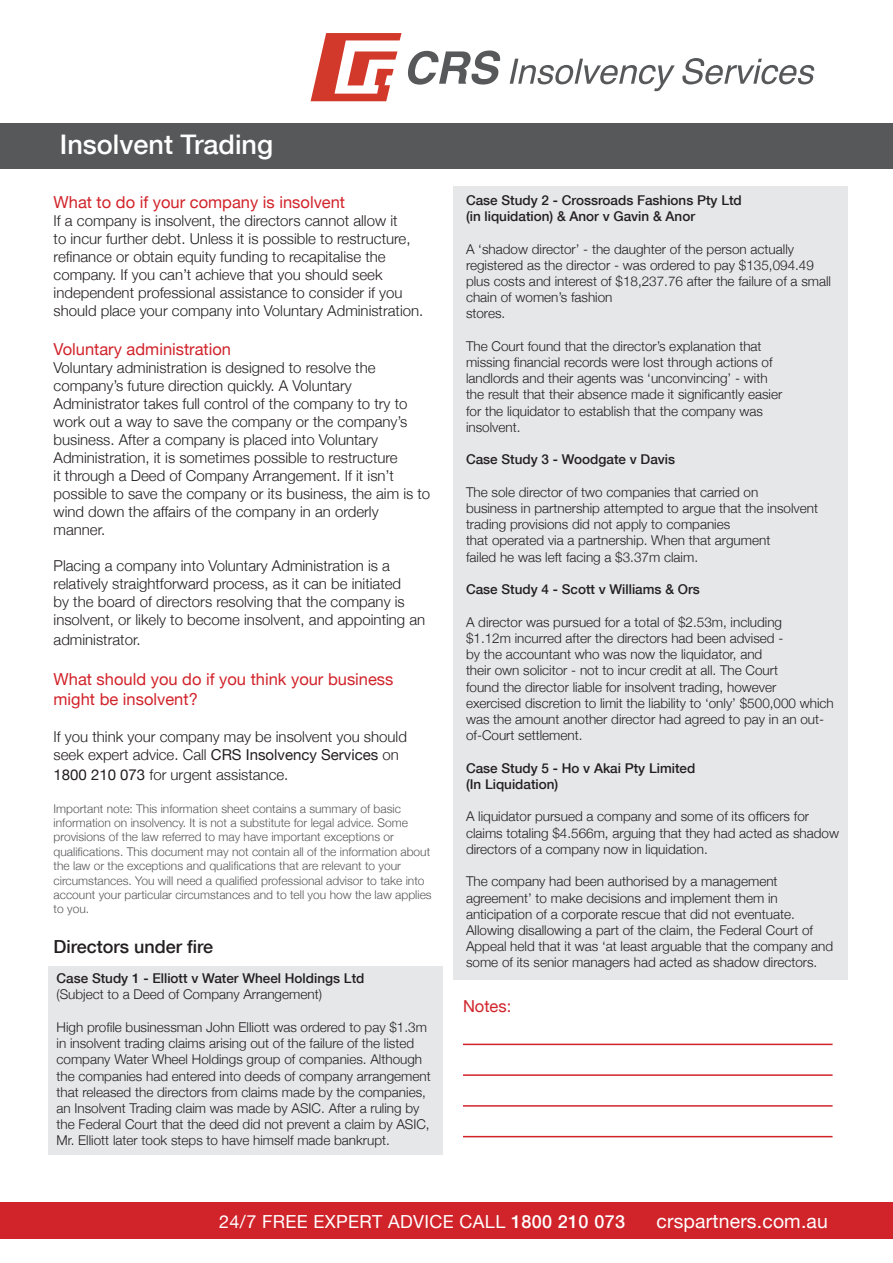
<style>
.page{position:relative;width:893px;height:1263px;background:#fff}
.page>*{position:absolute;margin:0;border:0;box-sizing:border-box;transform-origin:0 0}
.t1{font:500 27px "Helvetica Neue";color:#fff}
.Paragraph_Style_2{font:19.35px "Helvetica Neue";letter-spacing:.01em;color:#fff}
.Paragraph_Style_2-2{font:18px "Helvetica Neue";letter-spacing:.02em;color:#fff}
.Paragraph_Style_2-3{font:500 18px "Helvetica Neue";color:#231f20}
.Paragraph_Style_2-4{font:16.5px/19.8px "Helvetica Neue";color:#d1232a}
.Paragraph_Style_2-5{font:300 15px/18px "Helvetica Neue";color:#231f20}
.Paragraph_Style_2-6{font:300 13.5px/16.2px "Helvetica Neue";color:#231f20}
.Paragraph_Style_2-7{font:500 13.5px "Helvetica Neue";color:#231f20}
.Paragraph_Style_2-8{font:300 12px/14.4px "Helvetica Neue";color:#57585a}
.s1{font-weight:400}
.s2{font-weight:500}
</style>
<div class="page">
<div style="left:454px;top:186px;width:394px;height:794px;background:#e6e7e9"></div>
<div style="left:48px;top:966px;width:395px;height:189px;background:#e6e7e9"></div>
<div style="left:0;top:124px;width:893px;height:45px;background:#57585a"></div>
<svg style="left:311px;top:33px;width:189px;height:68px"></svg>
<svg style="left:510px;top:59px;width:165px;height:32px"></svg>
<svg style="left:682px;top:58px;width:132px;height:26px"></svg>
<div style="left:0;top:1202px;width:893px;height:37px;background:#d1232a"></div>
<hr style="left:463px;top:1043px;width:369px;height:2px;background:#d1232a">
<hr style="left:463px;top:1074px;width:369px;height:2px;background:#d1232a">
<hr style="left:463px;top:1105px;width:369px;height:1px;background:#d1232a">
<hr style="left:463px;top:1136px;width:369px;height:1px;background:#d1232a">
<p class="t1" style="left:60px;top:128px;width:215px">Insolvent Trading</p>
<p class="Paragraph_Style_2-4" style="left:54px;top:192px;width:293px">What to do if your company is insolvent</p>
<p class="Paragraph_Style_2-5" style="left:54px;top:211px;width:371px">If a company is insolvent, the directors cannot allow it<br>to incur further debt. Unless it is possible to restructure, refinance or obtain equity funding to recapitalise the company. If you can’t achieve that you should seek independent professional assistance to consider if you should place your company into Voluntary Administration.</p>
<p class="Paragraph_Style_2-4" style="left:54px;top:339px;width:179px">Voluntary administration</p>
<p class="Paragraph_Style_2-5" style="left:54px;top:359px;width:324px">Voluntary administration is designed to resolve the</p>
<p class="Paragraph_Style_2-5" style="left:54px;top:377px;width:378px">company’s future direction quickly. A Voluntary Administrator takes full control of the company to try to work out a way to save the company or the company’s business. After a company is placed into Voluntary Administration, it is sometimes possible to restructure<br>it through a Deed of Company Arrangement. If it isn’t possible to save the company or its business, the aim is to wind down the affairs of the company in an orderly</p>
<p class="Paragraph_Style_2-5" style="left:54px;top:521px;width:53px">manner.</p>
<p class="Paragraph_Style_2-5" style="left:54px;top:557px;width:338px">Placing a company into Voluntary Administration is a</p>
<p class="Paragraph_Style_2-5" style="left:54px;top:575px;width:373px">relatively straightforward process, as it can be initiated<br>by the board of directors resolving that the company is insolvent, or likely to become insolvent, and appointing an</p>
<p class="Paragraph_Style_2-5" style="left:54px;top:630px;width:88px">administrator.</p>
<p class="Paragraph_Style_2-4" style="left:54px;top:669px;width:341px">What should you do if you think your business might be insolvent?</p>
<p class="Paragraph_Style_2-5" style="left:54px;top:728px;width:355px">If you think your company may be insolvent you should</p>
<p class="Paragraph_Style_2-5" style="left:54px;top:746px;width:347px">seek expert advice. Call <span class="s1">CRS Insolvency Services</span> on</p>
<p class="Paragraph_Style_2-5" style="left:54px;top:765px;width:236px"><span class="s1">1800 210 073</span> for urgent assistance.</p>
<p class="Paragraph_Style_2-8" style="left:54px;top:801px;width:380px">Important note: This information sheet contains a summary of basic information on insolvency. It is not a substitute for legal advice. Some provisions of the law referred to may have important exceptions or qualifications. This document may not contain all of the information about the law or the exceptions and qualifications that are relevant to your circumstances. You will need a qualified professional advisor to take into account your particular circumstances and to tell you how the law applies to you.</p>
<p class="Paragraph_Style_2-3" style="left:54px;top:936px;width:161px">Directors under fire</p>
<p class="Paragraph_Style_2-7" style="left:57px;top:970px;width:309px">Case Study 1 - Elliott v Water Wheel Holdings Ltd</p>
<p class="Paragraph_Style_2-6" style="left:57px;top:986px;width:267px">(Subject to a Deed of Company Arrangement)</p>
<p class="Paragraph_Style_2-6" style="left:57px;top:1019px;width:376px">High profile businessman John Elliott was ordered to pay $1.3m in insolvent trading claims arising out of the failure of the listed company Water Wheel Holdings group of companies. Although the companies had entered into deeds of company arrangement that released the directors from claims made by the companies, an Insolvent Trading claim was made by ASIC. After a ruling by the Federal Court that the deed did not prevent a claim by ASIC, Mr. Elliott later took steps to have himself made bankrupt.</p>
<p class="Paragraph_Style_2-7" style="left:466px;top:192px;width:277px">Case Study 2 - Crossroads Fashions Pty Ltd</p>
<p class="Paragraph_Style_2-7" style="left:466px;top:208px;width:231px">(in liquidation) &amp; Anor v Gavin &amp; Anor</p>
<p class="Paragraph_Style_2-6" style="left:466px;top:240px;width:367px">A ‘shadow director’ - the daughter of the person actually registered as the director - was ordered to pay $135,094.49 plus costs and interest of $18,237.76 after the failure of a small chain of women’s fashion</p>
<p class="Paragraph_Style_2-6" style="left:466px;top:305px;width:41px">stores.</p>
<p class="Paragraph_Style_2-6" style="left:466px;top:338px;width:297px">The Court found that the director’s explanation that</p>
<p class="Paragraph_Style_2-6" style="left:466px;top:354px;width:308px">missing financial records were lost through actions of</p>
<p class="Paragraph_Style_2-6" style="left:466px;top:370px;width:303px">landlords and their agents was ‘unconvincing’ - with</p>
<p class="Paragraph_Style_2-6" style="left:466px;top:386px;width:318px">the result that their absence made it significantly easier</p>
<p class="Paragraph_Style_2-6" style="left:466px;top:402px;width:299px">for the liquidator to establish that the company was</p>
<p class="Paragraph_Style_2-6" style="left:466px;top:419px;width:56px">insolvent.</p>
<p class="Paragraph_Style_2-7" style="left:466px;top:451px;width:211px">Case Study 3 - Woodgate v Davis</p>
<p class="Paragraph_Style_2-6" style="left:466px;top:484px;width:294px">The sole director of two companies that carried on</p>
<p class="Paragraph_Style_2-6" style="left:466px;top:500px;width:354px">business in partnership attempted to argue that the insolvent trading provisions did not apply to companies</p>
<p class="Paragraph_Style_2-6" style="left:466px;top:532px;width:306px">that operated via a partnership. When that argument</p>
<p class="Paragraph_Style_2-6" style="left:466px;top:548px;width:234px">failed he was left facing a $3.37m claim.</p>
<p class="Paragraph_Style_2-7" style="left:466px;top:581px;width:235px">Case Study 4 - Scott v Williams &amp; Ors</p>
<p class="Paragraph_Style_2-6" style="left:466px;top:614px;width:318px">A director was pursued for a total of $2.53m, including</p>
<p class="Paragraph_Style_2-6" style="left:466px;top:630px;width:319px">$1.12m incurred after the directors had been advised -</p>
<p class="Paragraph_Style_2-6" style="left:466px;top:646px;width:298px">by the accountant who was now the liquidator, and</p>
<p class="Paragraph_Style_2-6" style="left:466px;top:662px;width:314px">their own solicitor - not to incur credit at all. The Court</p>
<p class="Paragraph_Style_2-6" style="left:466px;top:678px;width:312px">found the director liable for insolvent trading, however</p>
<p class="Paragraph_Style_2-6" style="left:466px;top:695px;width:369px">exercised discretion to limit the liability to ‘only’ $500,000 which was the amount another director had agreed to pay in an out&shy;of-Court settlement.</p>
<p class="Paragraph_Style_2-7" style="left:466px;top:760px;width:231px">Case Study 5 - Ho v Akai Pty Limited</p>
<p class="Paragraph_Style_2-7" style="left:466px;top:776px;width:94px">(In Liquidation)</p>
<p class="Paragraph_Style_2-6" style="left:466px;top:808px;width:374px">A liquidator pursued a company and some of its officers for claims totaling $4.566m, arguing that they had acted as shadow directors of a company now in liquidation.</p>
<p class="Paragraph_Style_2-6" style="left:466px;top:873px;width:313px">The company had been authorised by a management</p>
<p class="Paragraph_Style_2-6" style="left:466px;top:889px;width:313px">agreement’ to make decisions and implement them in</p>
<p class="Paragraph_Style_2-6" style="left:466px;top:905px;width:369px">anticipation of a corporate rescue that did not eventuate.<br>Allowing disallowing a part of the claim, the Federal Court of Appeal held that it was ‘at least arguable that the company and some of its senior managers had acted as shadow directors.</p>
<p class="Paragraph_Style_2-4" style="left:463px;top:996px;width:50px">Notes:</p>
<p class="Paragraph_Style_2-2" style="left:219px;top:1210px;width:407px">24/7 FREE EXPERT ADVICE CALL <span class="s2">1800 210 073</span></p>
<p class="Paragraph_Style_2" style="left:656px;top:1209px;width:173px">crspartners.com.au</p>
</div>
